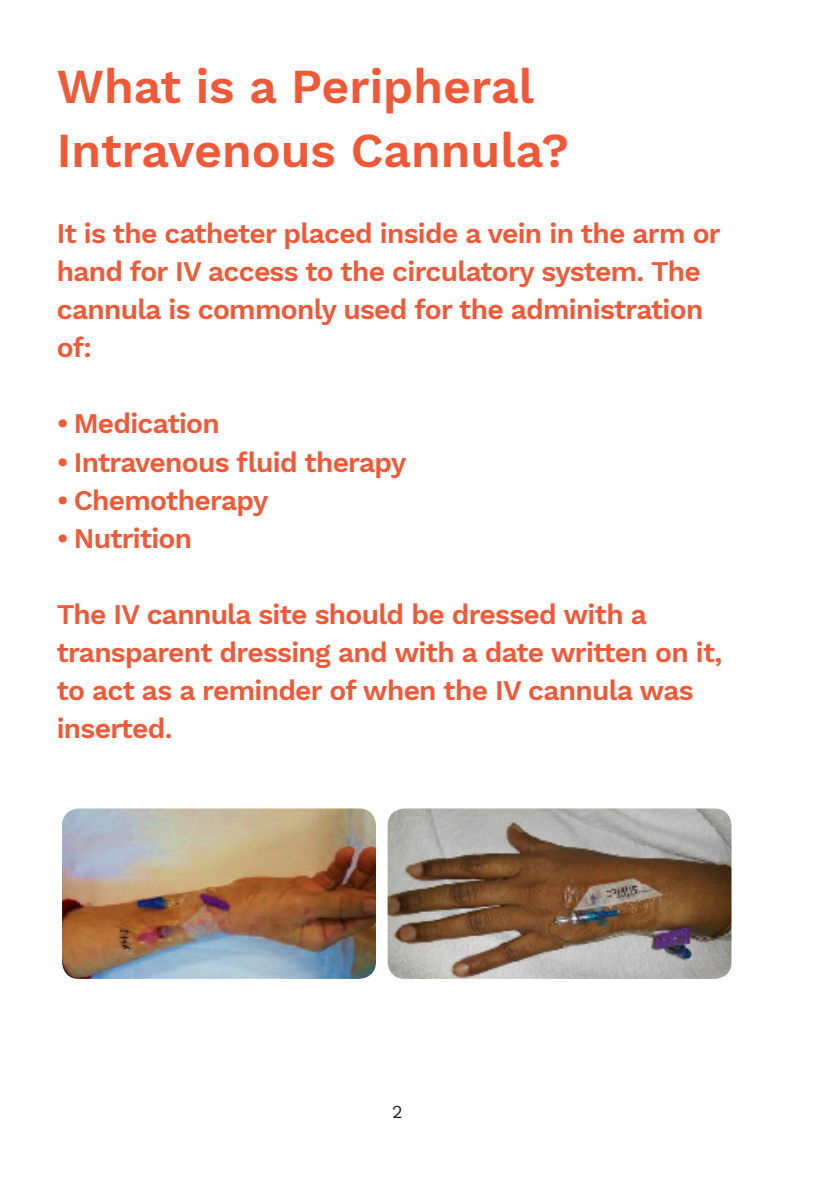
<style>
.page{position:relative;width:840px;height:1191px;background:#fff}
.page>*{position:absolute;margin:0;border:0;box-sizing:border-box;transform-origin:0 0}
.Intro_Text_Header{font:600 48px/64px "Work Sans";color:#f05937}
.Intro_Text{font:600 28px/38px "Work Sans";letter-spacing:-.025em;color:#f05937}
.t1{font:18px "Work Sans";color:#231f20}
</style>
<div class="page">
<img style="left:62px;top:808px;width:314px;height:171px">
<img style="left:387px;top:808px;width:344px;height:171px">
<p class="Intro_Text_Header" style="left:57px;top:57px;width:513px">What is a Peripheral<br>Intravenous Cannula?</p>
<p class="Intro_Text" style="left:57px;top:216px;width:665px">It is the catheter placed inside a vein in the arm or hand for IV access to the circulatory system. The cannula is commonly used for the administration of:</p>
<p class="Intro_Text" style="left:57px;top:406px;width:164px">• Medication</p>
<p class="Intro_Text" style="left:57px;top:444px;width:351px">• Intravenous fluid therapy</p>
<p class="Intro_Text" style="left:57px;top:482px;width:213px">• Chemotherapy</p>
<p class="Intro_Text" style="left:57px;top:520px;width:137px">• Nutrition</p>
<p class="Intro_Text" style="left:57px;top:596px;width:666px">The IV cannula site should be dressed with a transparent dressing and with a date written on it, to act as a reminder of when the IV cannula was inserted.</p>
<p class="t1" style="left:392px;top:1101px;width:12px">2</p>
</div>
